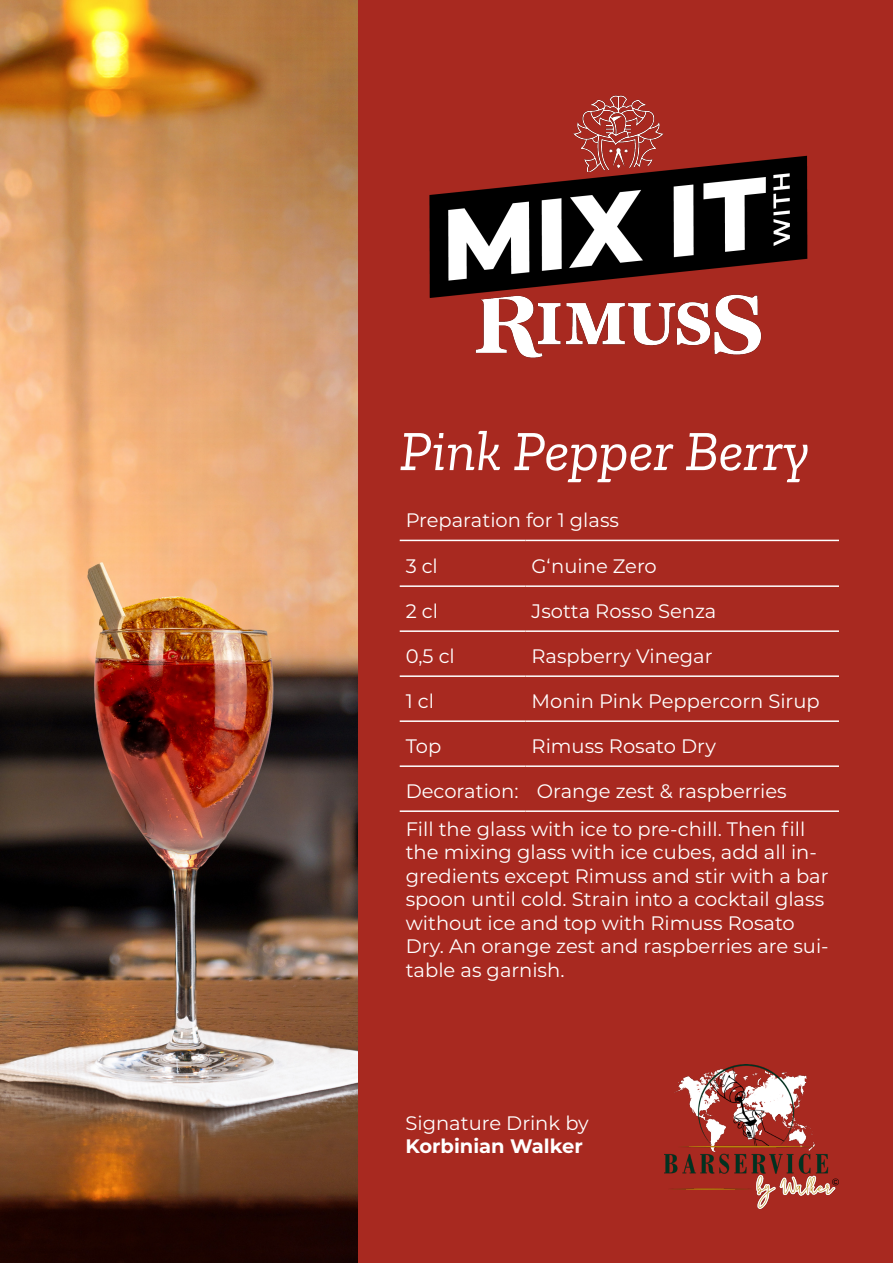
<style>
.page{position:relative;width:893px;height:1263px;background:#fff}
.page>*{position:absolute;margin:0;border:0;box-sizing:border-box;transform-origin:0 0}
.t1{font:italic 57px "Zilla Slab";color:#fff}
.t2{font:19.5px/23.4px "Montserrat";color:#fff}
.t3{font:700 19.5px "Montserrat";color:#fff}
</style>
<div class="page">
<div style="left:358px;top:0;width:535px;height:1263px;background:#a82920"></div>
<img style="left:0;top:0;width:358px;height:1263px">
<img style="left:429px;top:95px;width:379px;height:263px">
<img style="left:665px;top:1064px;width:174px;height:145px">
<hr style="left:400px;top:630px;width:126px;height:2px;background:#fff">
<hr style="left:526px;top:630px;width:313px;height:2px;background:#fff">
<hr style="left:400px;top:675px;width:126px;height:2px;background:#fff">
<hr style="left:526px;top:675px;width:313px;height:2px;background:#fff">
<hr style="left:400px;top:720px;width:126px;height:2px;background:#fff">
<hr style="left:526px;top:720px;width:313px;height:2px;background:#fff">
<hr style="left:400px;top:765px;width:126px;height:2px;background:#fff">
<hr style="left:526px;top:765px;width:313px;height:2px;background:#fff">
<hr style="left:400px;top:585px;width:126px;height:2px;background:#fff">
<hr style="left:526px;top:585px;width:313px;height:2px;background:#fff">
<hr style="left:400px;top:810px;width:126px;height:2px;background:#fff">
<hr style="left:526px;top:810px;width:313px;height:2px;background:#fff">
<hr style="left:400px;top:540px;width:126px;height:1px;background:#fff">
<hr style="left:526px;top:540px;width:313px;height:1px;background:#fff">
<p class="t1" style="left:400px;top:420px;width:411px">Pink Pepper Berry</p>
<p class="t2" style="left:406px;top:508px;width:215px">Preparation for 1 glass</p>
<p class="t2" style="left:406px;top:554px;width:34px">3 cl</p>
<p class="t2" style="left:532px;top:554px;width:127px">G‘nuine Zero</p>
<p class="t2" style="left:406px;top:599px;width:34px">2 cl</p>
<p class="t2" style="left:532px;top:599px;width:186px">Jsotta Rosso Senza</p>
<p class="t2" style="left:406px;top:644px;width:51px">0,5 cl</p>
<p class="t2" style="left:532px;top:644px;width:182px">Raspberry Vinegar</p>
<p class="t2" style="left:406px;top:689px;width:30px">1 cl</p>
<p class="t2" style="left:532px;top:689px;width:290px">Monin Pink Peppercorn Sirup</p>
<p class="t2" style="left:406px;top:734px;width:37px">Top</p>
<p class="t2" style="left:532px;top:734px;width:186px">Rimuss Rosato Dry</p>
<p class="t2" style="left:406px;top:779px;width:114px">Decoration:</p>
<p class="t2" style="left:537px;top:779px;width:252px">Orange zest &amp; raspberries</p>
<p class="t2" style="left:406px;top:817px;width:424px">Fill the glass with ice to pre-chill. Then fill the mixing glass with ice cubes, add all in&shy;gredients except Rimuss and stir with a bar spoon until cold. Strain into a cocktail glass without ice and top with Rimuss Rosato Dry. An orange zest and raspberries are sui&shy;table as garnish.</p>
<p class="t2" style="left:405px;top:1110px;width:185px">Signature Drink by</p>
<p class="t3" style="left:405px;top:1132px;width:179px">Korbinian Walker</p>
</div>
